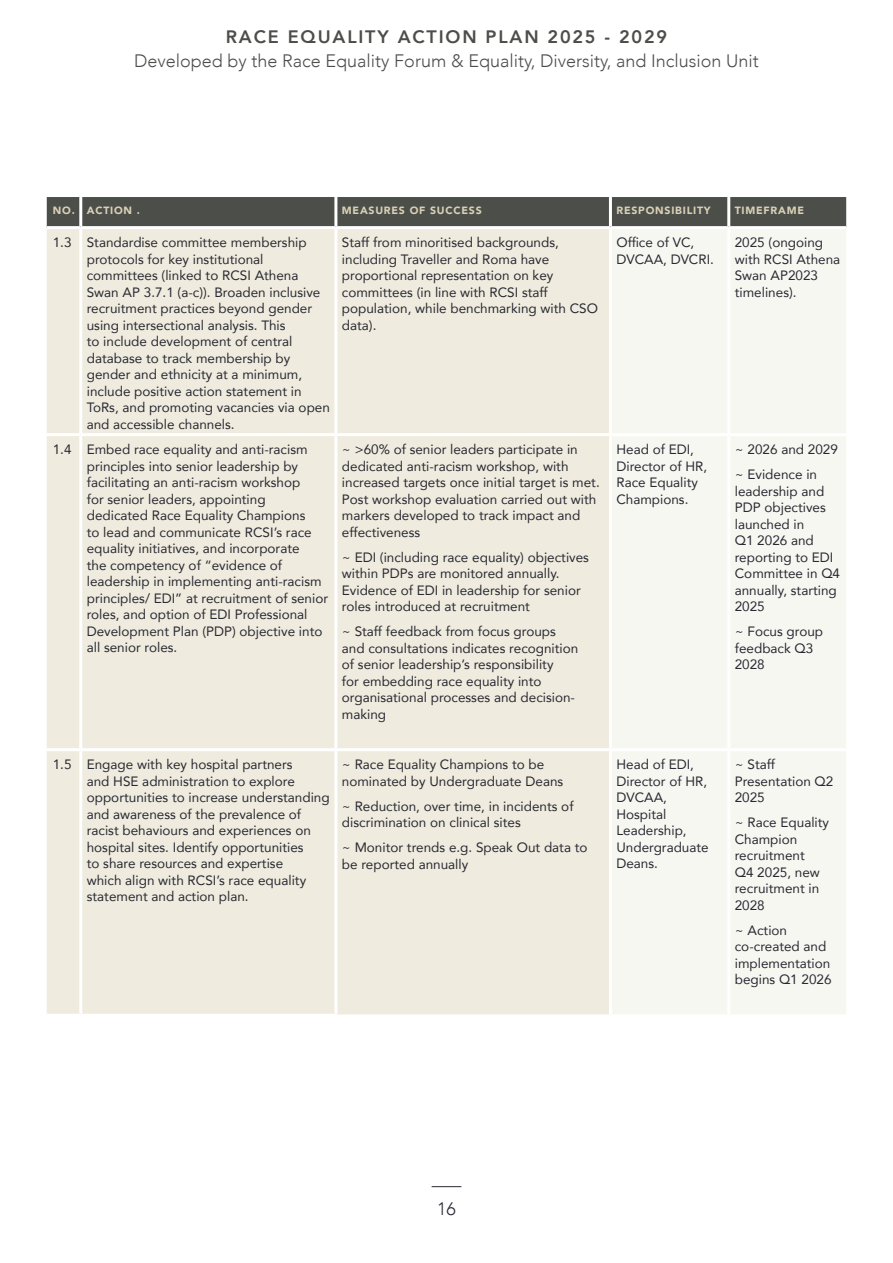
<style>
.page{position:relative;width:893px;height:1263px;background:#fff}
.page>*{position:absolute;margin:0;border:0;box-sizing:border-box;transform-origin:0 0}
.t1{font:300 18px "Avenir";color:#4c4e4a}
.t2{font:800 18px "Avenir";letter-spacing:.1em;color:#4c4e4a}
.t3{font:300 18px "Avenir";color:#282932}
.Body_Copy{font:13.5px/16.5px "Avenir";color:#282932}
.Body_Copy-2{font:900 10.5px "Avenir";letter-spacing:.075em;color:#d9d1b5}
</style>
<div class="page">
<svg style="left:432px;top:1186px;width:29px;height:1px"></svg>
<div style="left:47px;top:197px;width:799px;height:29px;background:#4c4e4a"></div>
<div style="left:47px;top:229px;width:562px;height:785px;background:#efebde"></div>
<div style="left:612px;top:229px;width:234px;height:785px;background:#f7f7f2"></div>
<hr style="left:609px;top:197px;width:3px;height:29px;background:#fff">
<hr style="left:727px;top:197px;width:3px;height:29px;background:#fff">
<hr style="left:727px;top:229px;width:3px;height:204px;background:#fff">
<hr style="left:336px;top:433px;width:274px;height:3px;background:#fff">
<hr style="left:610px;top:433px;width:119px;height:3px;background:#fff">
<hr style="left:729px;top:433px;width:117px;height:3px;background:#fff">
<hr style="left:727px;top:436px;width:3px;height:312px;background:#fff">
<hr style="left:336px;top:748px;width:274px;height:3px;background:#fff">
<hr style="left:610px;top:748px;width:119px;height:3px;background:#fff">
<hr style="left:729px;top:748px;width:117px;height:3px;background:#fff">
<hr style="left:727px;top:751px;width:3px;height:263px;background:#fff">
<hr style="left:79px;top:197px;width:3px;height:29px;background:#fff">
<hr style="left:334px;top:197px;width:3px;height:29px;background:#fff">
<hr style="left:79px;top:229px;width:3px;height:204px;background:#fff">
<hr style="left:334px;top:229px;width:3px;height:204px;background:#fff">
<hr style="left:47px;top:433px;width:34px;height:3px;background:#fff">
<hr style="left:81px;top:433px;width:255px;height:3px;background:#fff">
<hr style="left:79px;top:436px;width:3px;height:312px;background:#fff">
<hr style="left:334px;top:436px;width:3px;height:312px;background:#fff">
<hr style="left:47px;top:748px;width:34px;height:3px;background:#fff">
<hr style="left:81px;top:748px;width:255px;height:3px;background:#fff">
<hr style="left:79px;top:751px;width:3px;height:263px;background:#fff">
<hr style="left:334px;top:751px;width:3px;height:263px;background:#fff">
<h1 class="t2" style="left:226px;top:23px;width:443px">RACE EQUALITY ACTION PLAN 2025 - 2029</h1>
<h1 class="t1" style="left:134px;top:50px;width:626px">Developed by the Race Equality Forum &amp; Equality, Diversity, and Inclusion Unit</h1>
<p class="Body_Copy-2" style="left:53px;top:201px;width:23px">NO.</p>
<p class="Body_Copy-2" style="left:87px;top:201px;width:55px">ACTION .</p>
<p class="Body_Copy-2" style="left:342px;top:201px;width:141px">MEASURES OF SUCCESS</p>
<p class="Body_Copy-2" style="left:616px;top:201px;width:96px">RESPONSIBILITY</p>
<p class="Body_Copy-2" style="left:735px;top:201px;width:71px">TIMEFRAME</p>
<p class="Body_Copy" style="left:53px;top:234px;width:20px">1.3</p>
<p class="Body_Copy" style="left:87px;top:234px;width:245px">Standardise committee membership protocols for key institutional committees (linked to RCSI Athena Swan AP 3.7.1 (a-c)). Broaden inclusive recruitment practices beyond gender using intersectional analysis. This<br>to include development of central database to track membership by gender and ethnicity at a minimum, include positive action statement in ToRs, and promoting vacancies via open and accessible channels.</p>
<p class="Body_Copy" style="left:342px;top:234px;width:258px">Staff from minoritised backgrounds, including Traveller and Roma have proportional representation on key committees (in line with RCSI staff population, while benchmarking with CSO data).</p>
<p class="Body_Copy" style="left:616px;top:234px;width:99px">Office of VC,<br>DVCAA, DVCRI.</p>
<p class="Body_Copy" style="left:735px;top:234px;width:107px">2025 (ongoing with RCSI Athena<br>Swan AP2023 timelines).</p>
<p class="Body_Copy" style="left:53px;top:441px;width:20px">1.4</p>
<p class="Body_Copy" style="left:87px;top:441px;width:243px">Embed race equality and anti-racism principles into senior leadership by facilitating an anti-racism workshop<br>for senior leaders, appointing dedicated Race Equality Champions<br>to lead and communicate RCSI’s race equality initiatives, and incorporate<br>the competency of “evidence of leadership in implementing anti-racism principles/ EDI” at recruitment of senior roles, and option of EDI Professional Development Plan (PDP) objective into all senior roles.</p>
<p class="Body_Copy" style="left:342px;top:441px;width:259px">~ &gt;60% of senior leaders participate in dedicated anti-racism workshop, with increased targets once initial target is met.<br>Post workshop evaluation carried out with markers developed to track impact and effectiveness</p>
<p class="Body_Copy" style="left:616px;top:441px;width:92px">Head of EDI,<br>Director of HR,<br>Race Equality<br>Champions.</p>
<p class="Body_Copy" style="left:735px;top:441px;width:105px">~ 2026 and 2029</p>
<p class="Body_Copy" style="left:735px;top:466px;width:107px">~ Evidence in leadership and<br>PDP objectives launched in<br>Q1 2026 and reporting to EDI<br>Committee in Q4 annually, starting<br>2025</p>
<p class="Body_Copy" style="left:735px;top:623px;width:90px">~ Focus group feedback Q3<br>2028</p>
<p class="Body_Copy" style="left:342px;top:548px;width:249px">~ EDI (including race equality) objectives within PDPs are monitored annually.<br>Evidence of EDI in leadership for senior roles introduced at recruitment</p>
<p class="Body_Copy" style="left:342px;top:623px;width:238px">~ Staff feedback from focus groups and consultations indicates recognition of senior leadership’s responsibility<br>for embedding race equality into organisational processes and decision&shy;making</p>
<p class="Body_Copy" style="left:53px;top:756px;width:20px">1.5</p>
<p class="Body_Copy" style="left:87px;top:756px;width:244px">Engage with key hospital partners<br>and HSE administration to explore opportunities to increase understanding and awareness of the prevalence of racist behaviours and experiences on hospital sites. Identify opportunities<br>to share resources and expertise<br>which align with RCSI’s race equality statement and action plan.</p>
<p class="Body_Copy" style="left:342px;top:756px;width:223px">~ Race Equality Champions to be nominated by Undergraduate Deans</p>
<p class="Body_Copy" style="left:342px;top:797px;width:233px">~ Reduction, over time, in incidents of discrimination on clinical sites</p>
<p class="Body_Copy" style="left:342px;top:839px;width:247px">~ Monitor trends e.g. Speak Out data to be reported annually</p>
<p class="Body_Copy" style="left:616px;top:756px;width:94px">Head of EDI,<br>Director of HR,<br>DVCAA,<br>Hospital<br>Leadership,<br>Undergraduate<br>Deans.</p>
<p class="Body_Copy" style="left:735px;top:756px;width:100px">~ Staff<br>Presentation Q2<br>2025</p>
<p class="Body_Copy" style="left:735px;top:814px;width:96px">~ Race Equality<br>Champion recruitment<br>Q4 2025, new recruitment in<br>2028</p>
<p class="Body_Copy" style="left:735px;top:921px;width:98px">~ Action co-created and implementation begins Q1 2026</p>
<h1 class="t3" style="left:437px;top:1198px;width:20px">16</h1>
</div>
